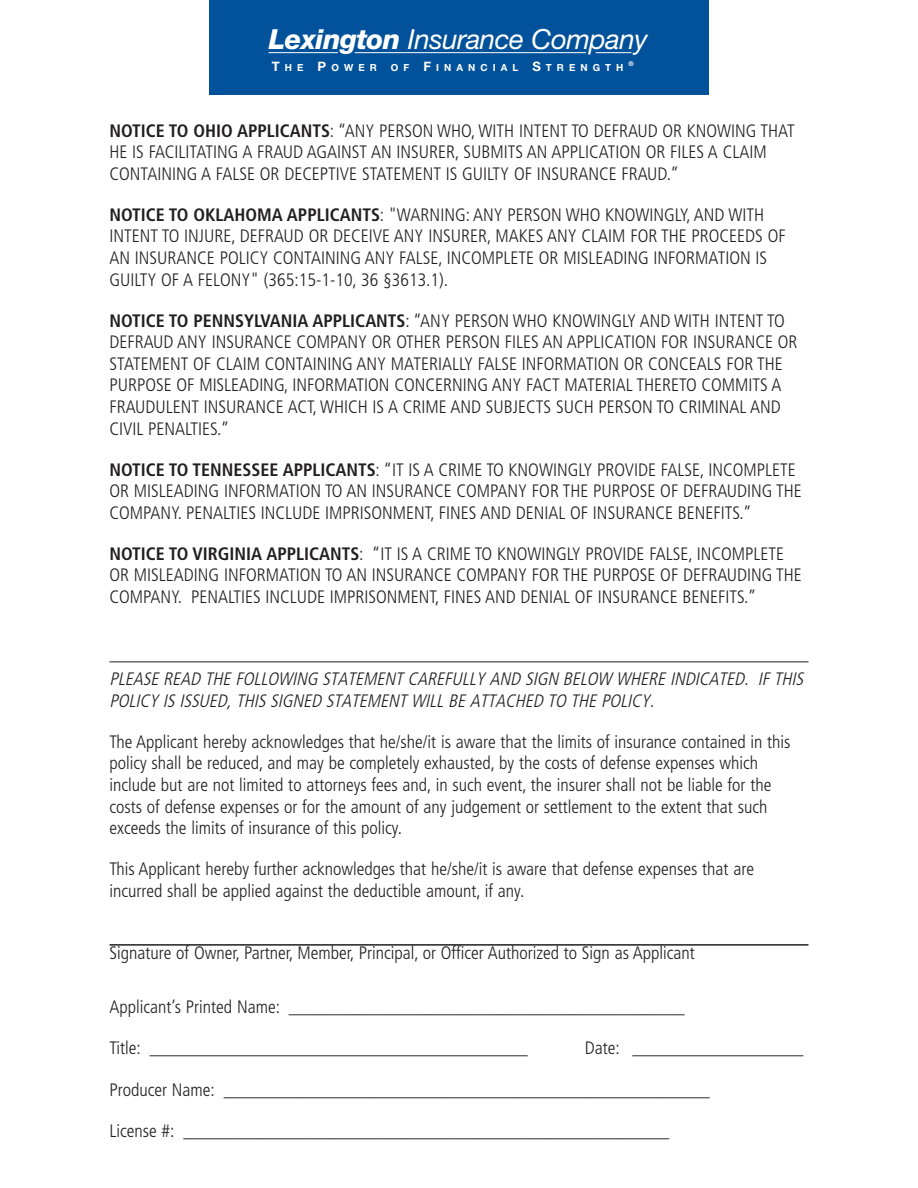
<style>
.page{position:relative;width:918px;height:1188px;background:#fff}
.page>*{position:absolute;margin:0;border:0;box-sizing:border-box;transform-origin:0 0}
.t1{font:italic 27.6px "Helvetica Neue";letter-spacing:-.015em;color:#fff}
.t2{font:300 condensed 18px/21.6px "Frutiger";color:#231f20}
.t3{font:italic 300 condensed 18px/21.6px "Frutiger";color:#231f20}
.t4{font:700 9.75px "Helvetica Neue";letter-spacing:.52em;color:#fff}
.t5{font:700 6.45px "Helvetica Neue";color:#fff}
.s1{font-weight:800}
.s2{font-size:13.05px}
.s3{font-weight:700}
</style>
<div class="page">
<div style="left:209px;top:0;width:500px;height:94px;background:#01529a"></div>
<hr style="left:110px;top:661px;width:698px;height:1px;background:#231f20">
<hr style="left:110px;top:944px;width:698px;height:2px;background:#231f20">
<hr style="left:355px;top:52px;width:231px;height:1px;background:#fff">
<hr style="left:596px;top:52px;width:35px;height:1px;background:#fff">
<hr style="left:269px;top:52px;width:69px;height:1px;background:#fff">
<h1 class="t1" style="left:269px;top:29px;width:380px"><span class="s1">Lexington</span> Insurance Company</h1>
<p class="t4" style="left:272px;top:64px;width:106px"><span class="s2">T</span>HE <span class="s2">P</span>OWER</p>
<p class="t4" style="left:391px;top:64px;width:234px">OF <span class="s2">F</span>INANCIAL <span class="s2">S</span>TRENGTH</p>
<p class="t5" style="left:629px;top:61px;width:7px">®</p>
<p class="t2" style="left:109px;top:121px;width:687px"><span class="s3">NOTICE TO OHIO APPLICANTS</span>: “ANY PERSON WHO, WITH INTENT TO DEFRAUD OR KNOWING THAT<br>HE IS FACILITATING A FRAUD AGAINST AN INSURER, SUBMITS AN APPLICATION OR FILES A CLAIM<br>CONTAINING A FALSE OR DECEPTIVE STATEMENT IS GUILTY OF INSURANCE FRAUD.”</p>
<p class="t2" style="left:109px;top:205px;width:678px"><span class="s3">NOTICE TO OKLAHOMA APPLICANTS</span>: "WARNING: ANY PERSON WHO KNOWINGLY, AND WITH INTENT TO INJURE, DEFRAUD OR DECEIVE ANY INSURER, MAKES ANY CLAIM FOR THE PROCEEDS OF AN INSURANCE POLICY CONTAINING ANY FALSE, INCOMPLETE OR MISLEADING INFORMATION IS GUILTY OF A FELONY" (365:15-1-10, 36 §3613.1).</p>
<p class="t2" style="left:109px;top:311px;width:690px"><span class="s3">NOTICE TO PENNSYLVANIA APPLICANTS</span>: “ANY PERSON WHO KNOWINGLY AND WITH INTENT TO DEFRAUD ANY INSURANCE COMPANY OR OTHER PERSON FILES AN APPLICATION FOR INSURANCE OR STATEMENT OF CLAIM CONTAINING ANY MATERIALLY FALSE INFORMATION OR CONCEALS FOR THE PURPOSE OF MISLEADING, INFORMATION CONCERNING ANY FACT MATERIAL THERETO COMMITS A FRAUDULENT INSURANCE ACT, WHICH IS A CRIME AND SUBJECTS SUCH PERSON TO CRIMINAL AND CIVIL PENALTIES.”</p>
<p class="t2" style="left:109px;top:460px;width:694px"><span class="s3">NOTICE TO TENNESSEE APPLICANTS</span>: “IT IS A CRIME TO KNOWINGLY PROVIDE FALSE, INCOMPLETE<br>OR MISLEADING INFORMATION TO AN INSURANCE COMPANY FOR THE PURPOSE OF DEFRAUDING THE<br>COMPANY. PENALTIES INCLUDE IMPRISONMENT, FINES AND DENIAL OF INSURANCE BENEFITS.”</p>
<p class="t2" style="left:110px;top:544px;width:694px"><span class="s3">NOTICE TO VIRGINIA APPLICANTS</span>: “IT IS A CRIME TO KNOWINGLY PROVIDE FALSE, INCOMPLETE<br>OR MISLEADING INFORMATION TO AN INSURANCE COMPANY FOR THE PURPOSE OF DEFRAUDING THE<br>COMPANY. PENALTIES INCLUDE IMPRISONMENT, FINES AND DENIAL OF INSURANCE BENEFITS.”</p>
<p class="t3" style="left:110px;top:670px;width:699px">PLEASE READ THE FOLLOWING STATEMENT CAREFULLY AND SIGN BELOW WHERE INDICATED. IF THIS<br>POLICY IS ISSUED,THIS SIGNED STATEMENT WILL BE ATTACHED TO THE POLICY.</p>
<p class="t2" style="left:110px;top:732px;width:683px">The Applicant hereby acknowledges that he/she/it is aware that the limits of insurance contained in this policy shall be reduced, and may be completely exhausted, by the costs of defense expenses which include but are not limited to attorneys fees and, in such event, the insurer shall not be liable for the costs of defense expenses or for the amount of any judgement or settlement to the extent that such exceeds the limits of insurance of this policy.</p>
<p class="t2" style="left:110px;top:860px;width:646px">This Applicant hereby further acknowledges that he/she/it is aware that defense expenses that are incurred shall be applied against the deductible amount, if any.</p>
<p class="t2" style="left:110px;top:944px;width:587px">Signature of Owner, Partner, Member, Principal, or Officer Authorized to Sign as Applicant</p>
<p class="t2" style="left:110px;top:998px;width:577px">Applicant’s Printed Name: ____________________________________________</p>
<p class="t2" style="left:110px;top:1039px;width:420px">Title: __________________________________________</p>
<p class="t2" style="left:585px;top:1039px;width:220px">Date: ___________________</p>
<p class="t2" style="left:110px;top:1080px;width:602px">Producer Name: ______________________________________________________</p>
<p class="t2" style="left:110px;top:1121px;width:561px">License #: ______________________________________________________</p>
</div>
